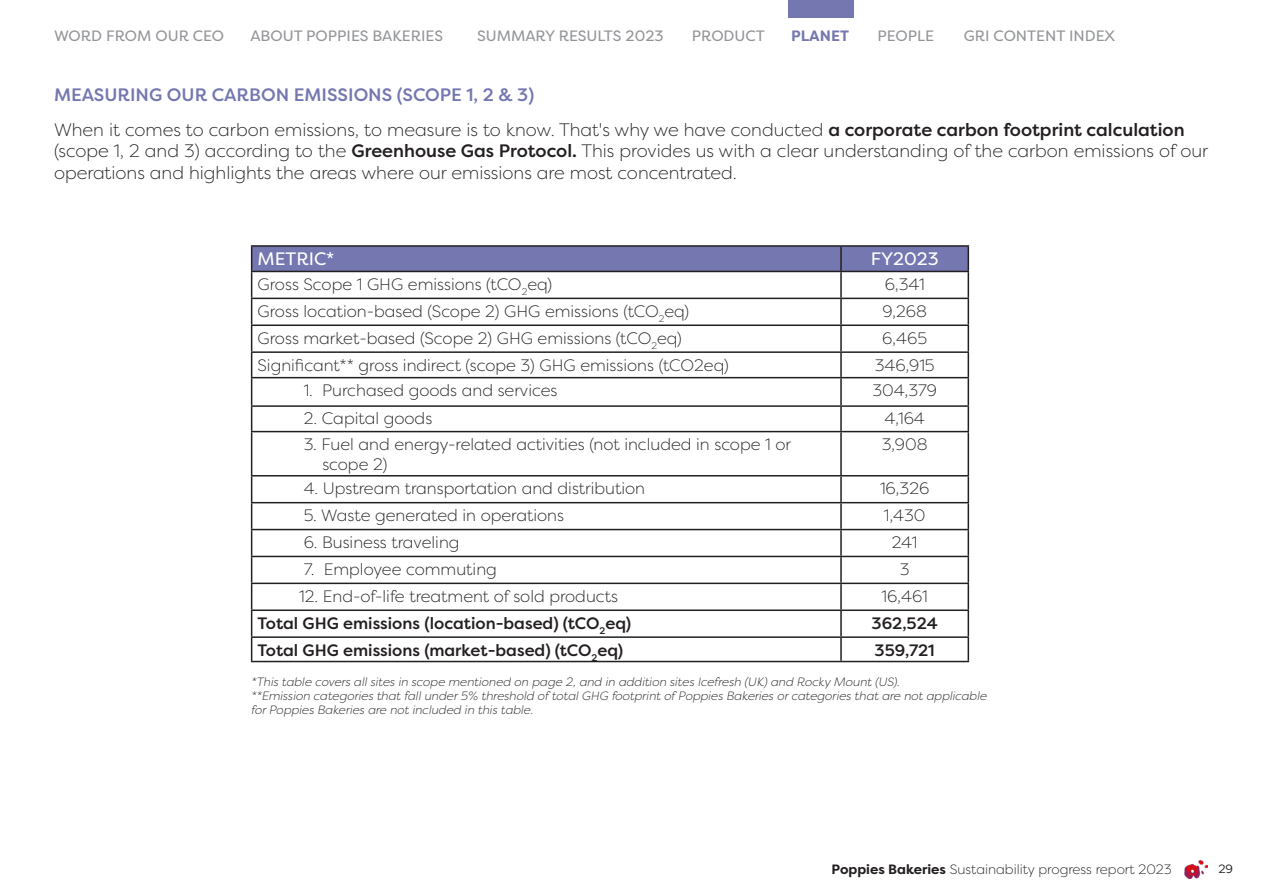
<style>
.page{position:relative;width:1263px;height:893px;background:#fff}
.page>*{position:absolute;margin:0;border:0;box-sizing:border-box;transform-origin:0 0}
.t1{font:300 18px/21.6px "Filson Pro";color:#231f20}
.t2{font:500 18px "Filson Pro";color:#7477b0}
.t3{font:18px "Filson Pro";color:#fff}
.t4{font:300 16.5px "Filson Pro";color:#231f20}
.t5{font:500 16.5px "Filson Pro";color:#231f20}
.t6{font:15px "Filson Pro";color:#939598}
.t7{font:700 15px "Filson Pro";color:#7477b0}
.t8{font:300 13.5px "Filson Pro";color:#231f20}
.t9{font:italic 300 12px "Filson Pro";color:#231f20}
.t10{font:12px "Filson Pro";color:#231f20}
.s1{font-weight:500}
.s2{font-weight:700}
</style>
<div class="page">
<div style="left:788px;top:0;width:65px;height:17px;background:#7477b0"></div>
<img style="left:1184px;top:860px;width:23px;height:18px">
<hr style="left:251px;top:245px;width:590px;height:2px;background:#231f20">
<hr style="left:841px;top:245px;width:128px;height:2px;background:#231f20">
<hr style="left:967px;top:247px;width:2px;height:24px;background:#231f20">
<hr style="left:841px;top:271px;width:128px;height:1px;background:#231f20">
<hr style="left:967px;top:272px;width:2px;height:26px;background:#231f20">
<hr style="left:841px;top:298px;width:128px;height:1px;background:#231f20">
<hr style="left:967px;top:299px;width:2px;height:25px;background:#231f20">
<hr style="left:841px;top:324px;width:128px;height:2px;background:#231f20">
<hr style="left:967px;top:326px;width:2px;height:25px;background:#231f20">
<hr style="left:841px;top:351px;width:128px;height:2px;background:#231f20">
<hr style="left:967px;top:353px;width:2px;height:24px;background:#231f20">
<hr style="left:841px;top:377px;width:128px;height:1px;background:#231f20">
<hr style="left:967px;top:378px;width:2px;height:27px;background:#231f20">
<svg style="left:251px;top:246px;width:717px;height:185px"></svg>
<hr style="left:841px;top:405px;width:128px;height:2px;background:#231f20">
<hr style="left:840px;top:407px;width:2px;height:24px;background:#231f20">
<hr style="left:967px;top:407px;width:2px;height:24px;background:#231f20">
<hr style="left:251px;top:431px;width:590px;height:1px;background:#231f20">
<hr style="left:251px;top:432px;width:1px;height:43px;background:#231f20">
<hr style="left:841px;top:431px;width:128px;height:1px;background:#231f20">
<hr style="left:840px;top:432px;width:2px;height:43px;background:#231f20">
<hr style="left:967px;top:432px;width:2px;height:43px;background:#231f20">
<hr style="left:251px;top:475px;width:590px;height:1px;background:#231f20">
<hr style="left:841px;top:475px;width:128px;height:1px;background:#231f20">
<hr style="left:840px;top:476px;width:2px;height:26px;background:#231f20">
<hr style="left:967px;top:476px;width:2px;height:26px;background:#231f20">
<hr style="left:251px;top:502px;width:590px;height:1px;background:#231f20">
<hr style="left:841px;top:502px;width:128px;height:1px;background:#231f20">
<hr style="left:840px;top:503px;width:2px;height:26px;background:#231f20">
<hr style="left:967px;top:503px;width:2px;height:26px;background:#231f20">
<hr style="left:251px;top:529px;width:590px;height:1px;background:#231f20">
<hr style="left:841px;top:529px;width:128px;height:1px;background:#231f20">
<hr style="left:840px;top:530px;width:2px;height:26px;background:#231f20">
<hr style="left:967px;top:530px;width:2px;height:26px;background:#231f20">
<hr style="left:251px;top:556px;width:590px;height:1px;background:#231f20">
<hr style="left:841px;top:556px;width:128px;height:1px;background:#231f20">
<hr style="left:840px;top:557px;width:2px;height:26px;background:#231f20">
<hr style="left:967px;top:557px;width:2px;height:26px;background:#231f20">
<hr style="left:251px;top:583px;width:590px;height:1px;background:#231f20">
<hr style="left:840px;top:584px;width:2px;height:25px;background:#231f20">
<hr style="left:967px;top:584px;width:2px;height:25px;background:#231f20">
<hr style="left:251px;top:609px;width:590px;height:2px;background:#231f20">
<hr style="left:841px;top:609px;width:128px;height:2px;background:#231f20">
<hr style="left:840px;top:611px;width:2px;height:25px;background:#231f20">
<hr style="left:967px;top:611px;width:2px;height:25px;background:#231f20">
<hr style="left:251px;top:636px;width:590px;height:2px;background:#231f20">
<svg style="left:251px;top:476px;width:1px;height:185px"></svg>
<hr style="left:841px;top:636px;width:128px;height:2px;background:#231f20">
<hr style="left:840px;top:638px;width:2px;height:23px;background:#231f20">
<hr style="left:967px;top:638px;width:2px;height:23px;background:#231f20">
<hr style="left:251px;top:661px;width:590px;height:1px;background:#231f20">
<hr style="left:841px;top:661px;width:128px;height:1px;background:#231f20">
<hr style="left:841px;top:583px;width:128px;height:1px;background:#231f20">
<p class="t6" style="left:54px;top:25px;width:172px">WORD FROM OUR CEO</p>
<p class="t6" style="left:250px;top:25px;width:194px">ABOUT POPPIES BAKERIES</p>
<p class="t6" style="left:477px;top:25px;width:188px">SUMMARY RESULTS 2023</p>
<p class="t6" style="left:692px;top:25px;width:74px">PRODUCT</p>
<p class="t7" style="left:791px;top:26px;width:59px">PLANET</p>
<p class="t6" style="left:877px;top:25px;width:58px">PEOPLE</p>
<p class="t6" style="left:964px;top:25px;width:153px">GRI CONTENT INDEX</p>
<p class="t2" style="left:54px;top:82px;width:482px">MEASURING OUR CARBON EMISSIONS (SCOPE 1, 2 &amp; 3)</p>
<p class="t1" style="left:54px;top:118px;width:1156px">When it comes to carbon emissions, to measure is to know. That's why we have conducted <span class="s1">a corporate carbon footprint calculation </span>(scope 1, 2 and 3) according to the <span class="s1">Greenhouse Gas Protocol.</span> This provides us with a clear understanding of the carbon emissions of our operations and highlights the areas where our emissions are most concentrated.</p>
<p class="t3" style="left:258px;top:247px;width:78px">METRIC*</p>
<p class="t3" style="left:871px;top:247px;width:69px">FY2023</p>
<p class="t4" style="left:258px;top:273px;width:296px">Gross Scope 1 GHG emissions (tCO<sub>2</sub>eq)</p>
<p class="t4" style="left:885px;top:273px;width:42px">6,341</p>
<p class="t4" style="left:258px;top:300px;width:433px">Gross location-based (Scope 2) GHG emissions (tCO<sub>2</sub>eq)</p>
<p class="t4" style="left:882px;top:300px;width:46px">9,268</p>
<p class="t4" style="left:258px;top:327px;width:426px">Gross market-based (Scope 2) GHG emissions (tCO<sub>2</sub>eq)</p>
<p class="t4" style="left:882px;top:327px;width:46px">6,465</p>
<p class="t4" style="left:258px;top:354px;width:472px">Significant** gross indirect (scope 3) GHG emissions (tCO2eq)</p>
<p class="t4" style="left:875px;top:354px;width:61px">346,915</p>
<p class="t4" style="left:304px;top:380px;width:255px">1. Purchased goods and services</p>
<p class="t4" style="left:872px;top:380px;width:66px">304,379</p>
<p class="t4" style="left:304px;top:408px;width:130px">2. Capital goods</p>
<p class="t4" style="left:884px;top:408px;width:42px">4,164</p>
<p class="t4" style="left:304px;top:434px;width:489px">3. Fuel and energy-related activities (not included in scope 1 or</p>
<p class="t4" style="left:322px;top:453px;width:67px">scope 2)</p>
<p class="t4" style="left:882px;top:434px;width:47px">3,908</p>
<p class="t4" style="left:304px;top:478px;width:343px">4. Upstream transportation and distribution</p>
<p class="t4" style="left:880px;top:478px;width:51px">16,326</p>
<p class="t4" style="left:304px;top:505px;width:262px">5. Waste generated in operations</p>
<p class="t4" style="left:884px;top:505px;width:43px">1,430</p>
<p class="t4" style="left:304px;top:532px;width:157px">6. Business traveling</p>
<p class="t4" style="left:892px;top:532px;width:27px">241</p>
<p class="t4" style="left:304px;top:558px;width:194px">7. Employee commuting</p>
<p class="t4" style="left:900px;top:558px;width:11px">3</p>
<p class="t4" style="left:299px;top:585px;width:320px">12. End-of-life treatment of sold products</p>
<p class="t4" style="left:882px;top:585px;width:48px">16,461</p>
<p class="t5" style="left:258px;top:611px;width:375px">Total GHG emissions (location-based) (tCO<sub>2</sub>eq)</p>
<p class="t5" style="left:871px;top:611px;width:68px">362,524</p>
<p class="t5" style="left:258px;top:638px;width:367px">Total GHG emissions (market-based) (tCO<sub>2</sub>eq)</p>
<p class="t5" style="left:874px;top:638px;width:62px">359,721</p>
<p class="t9" style="left:251px;top:674px;width:650px">*This table covers all sites in scope mentioned on page 2, and in addition sites Icefresh (UK) and Rocky Mount (US).</p>
<p class="t9" style="left:251px;top:688px;width:737px">**Emission categories that fall under 5% threshold of total GHG footprint of Poppies Bakeries or categories that are not applicable</p>
<p class="t9" style="left:251px;top:702px;width:284px">for Poppies Bakeries are not included in this table.</p>
<p class="t8" style="left:831px;top:861px;width:342px"><span class="s2">Poppies Bakeries</span> Sustainability progress report 2023</p>
<p class="t10" style="left:1218px;top:861px;width:16px">29</p>
</div>
